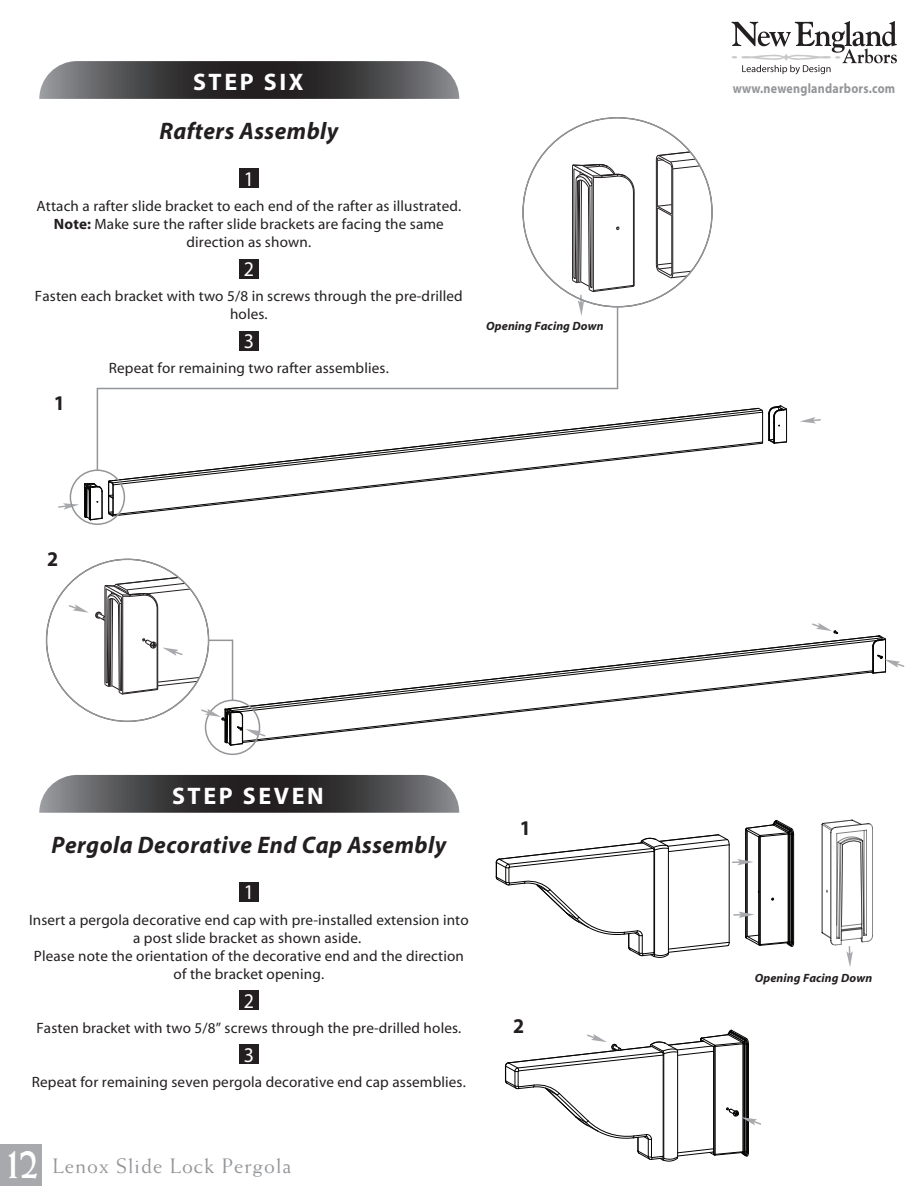
<style>
.page{position:relative;width:918px;height:1188px;background:#fff}
.page>*{position:absolute;margin:0;border:0;box-sizing:border-box;transform-origin:0 0}
.t1{font:italic 700 24px "Myriad";letter-spacing:.02em;color:#231f20}
.t2{font:700 24px "Myriad";letter-spacing:.11em;color:#fff}
.t3{font:21px "Weiss Std";letter-spacing:.05em;color:#939598}
.t4{font:21px "Myriad";color:#fff;scale:.95 1}
.t5{font:700 21px "Myriad";color:#231f20;scale:.95 1}
.t6{font:15px/18px "Myriad";letter-spacing:.01em;color:#231f20;text-align:center}
.t7{font:700 13.65px "Myriad";letter-spacing:.02em;color:#939598;scale:.88 1}
.t8{font:italic 700 12px "Myriad";letter-spacing:.01em;color:#231f20}
.s1{font-weight:700}
.s2{font-weight:700;font-size:46.5px;color:#fff}
</style>
<div class="page">
<div style="left:0;top:1144px;width:42px;height:42px;background:#a8a9ad"></div>
<svg style="left:39px;top:61px;width:420px;height:38px;background:#4e4d4f"></svg>
<div style="left:239px;top:169px;width:20px;height:19px;background:#231f20"></div>
<div style="left:239px;top:259px;width:20px;height:19px;background:#231f20"></div>
<div style="left:239px;top:331px;width:20px;height:19px;background:#231f20"></div>
<svg style="left:114px;top:444px;width:646px;height:73px"></svg>
<svg style="left:108px;top:408px;width:651px;height:74px"></svg>
<svg style="left:758px;top:405px;width:29px;height:39px"></svg>
<hr style="left:786px;top:409px;width:1px;height:33px;background:#040503">
<svg style="left:267px;top:709px;width:279px;height:32px"></svg>
<svg style="left:267px;top:636px;width:604px;height:73px"></svg>
<svg style="left:58px;top:480px;width:56px;height:41px"></svg>
<svg style="left:800px;top:417px;width:21px;height:6px"></svg>
<div style="left:70px;top:469px;width:55px;height:56px;border:2px solid #939598;border-radius:50%"></div>
<hr style="left:97px;top:389px;width:1px;height:81px;background:#939598">
<hr style="left:97px;top:388px;width:521px;height:1px;background:#939598">
<svg style="left:522px;top:117px;width:191px;height:199px"></svg>
<hr style="left:617px;top:307px;width:1px;height:82px;background:#939598">
<svg style="left:871px;top:635px;width:34px;height:39px"></svg>
<svg style="left:811px;top:623px;width:27px;height:15px"></svg>
<svg style="left:46px;top:559px;width:221px;height:187px"></svg>
<hr style="left:232px;top:640px;width:1px;height:60px;background:#939598">
<svg style="left:39px;top:775px;width:420px;height:38px;background:#4e4e4f"></svg>
<div style="left:239px;top:882px;width:20px;height:20px;background:#231f20"></div>
<div style="left:239px;top:990px;width:20px;height:20px;background:#231f20"></div>
<div style="left:239px;top:1045px;width:20px;height:19px;background:#231f20"></div>
<svg style="left:505px;top:1030px;width:256px;height:132px"></svg>
<svg style="left:496px;top:820px;width:298px;height:138px"></svg>
<svg style="left:822px;top:820px;width:51px;height:147px"></svg>
<svg style="left:732px;top:21px;width:165px;height:53px"></svg>
<h1 class="t2" style="left:193px;top:70px;width:112px">STEP SIX</h1>
<h1 class="t1" style="left:159px;top:118px;width:181px">Rafters Assembly</h1>
<h2 class="t4" style="left:244px;top:168px;width:12px">1</h2>
<p class="t6" style="left:36px;top:198px;width:426px">Attach a rafter slide bracket to each end of the rafter as illustrated.<br><span class="s1">Note:</span> Make sure the rafter slide brackets are facing the same direction as shown.</p>
<h2 class="t4" style="left:244px;top:258px;width:12px">2</h2>
<p class="t6" style="left:35px;top:288px;width:429px">Fasten each bracket with two 5/8 in screws through the pre-drilled holes.</p>
<h2 class="t4" style="left:244px;top:330px;width:12px">3</h2>
<h2 class="t5" style="left:54px;top:392px;width:13px">1</h2>
<p class="t6" style="left:109px;top:360px;width:281px">Repeat for remaining two rafter assemblies.</p>
<p class="t8" style="left:486px;top:320px;width:119px">Opening Facing Down</p>
<h2 class="t5" style="left:47px;top:548px;width:13px">2</h2>
<h1 class="t2" style="left:172px;top:784px;width:153px">STEP SEVEN</h1>
<h1 class="t1" style="left:52px;top:832px;width:396px">Pergola Decorative End Cap Assembly</h1>
<h2 class="t4" style="left:244px;top:882px;width:12px">1</h2>
<p class="t6" style="left:29px;top:912px;width:441px">Insert a pergola decorative end cap with pre-installed extension into a post slide bracket as shown aside.<br>Please note the orientation of the decorative end and the direction of the bracket opening.</p>
<h2 class="t4" style="left:244px;top:990px;width:12px">2</h2>
<p class="t6" style="left:36px;top:1020px;width:427px">Fasten bracket with two 5/8” screws through the pre-drilled holes.</p>
<h2 class="t4" style="left:244px;top:1044px;width:12px">3</h2>
<p class="t6" style="left:32px;top:1074px;width:436px">Repeat for remaining seven pergola decorative end cap assemblies.</p>
<h2 class="t3" style="left:2px;top:1154px;width:291px"><span class="s2">12</span> Lenox Slide Lock Pergola</h2>
<h2 class="t5" style="left:520px;top:817px;width:13px">1</h2>
<h2 class="t5" style="left:513px;top:1015px;width:13px">2</h2>
<p class="t7" style="left:733px;top:81px;width:186px">www.newenglandarbors.com</p>
<p class="t8" style="left:755px;top:971px;width:119px">Opening Facing Down</p>
</div>
